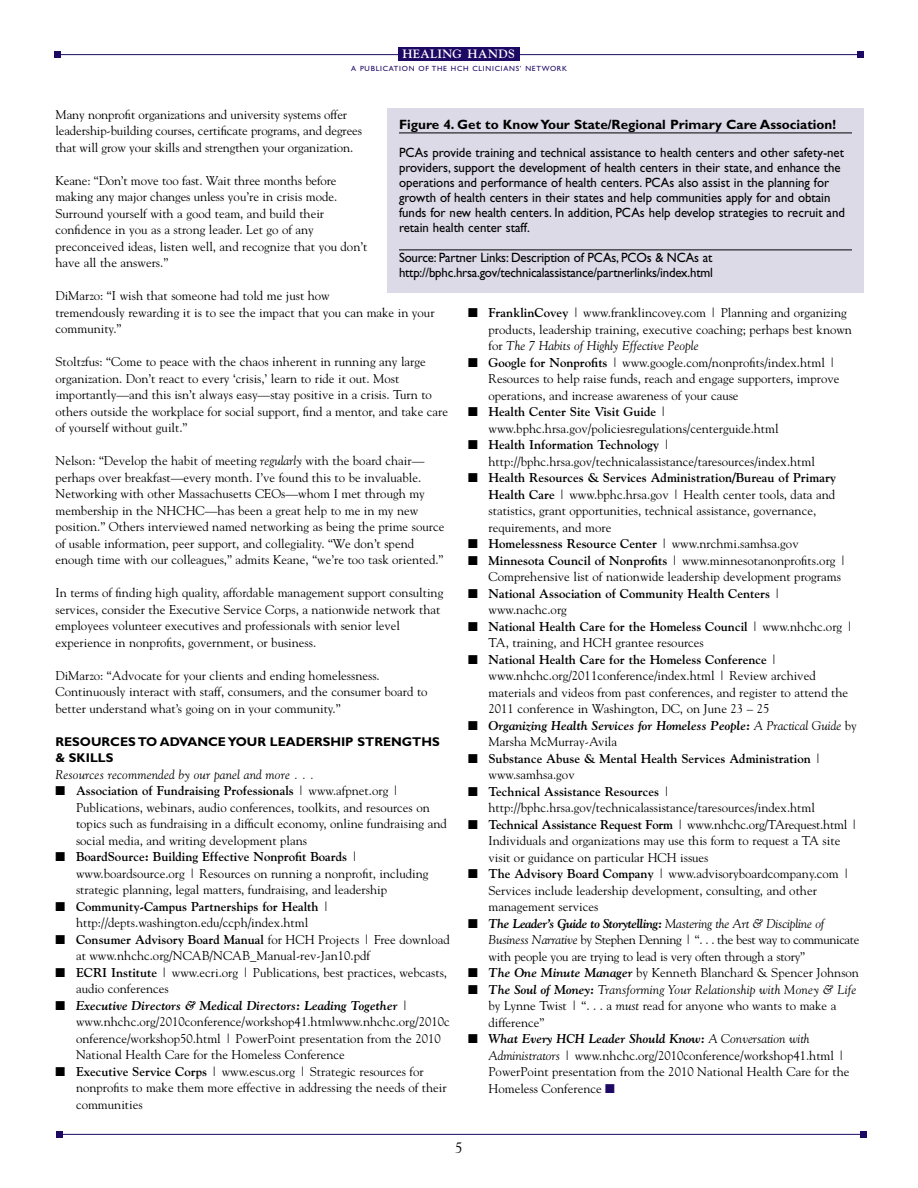
<style>
.page{position:relative;width:918px;height:1188px;background:#fff}
.page>*{position:absolute;margin:0;border:0;box-sizing:border-box;transform-origin:0 0}
.t1{font:15px "Goudy";color:#000}
.t2{font:13.5px/14.9px "Gill Sans";color:#000;scale:.95 1}
.t3{font:700 13.5px "Gill Sans";color:#000}
.t4{font:12.75px/16.5px "Goudy";color:#000}
.t5{font:700 12.75px/16.5px "Goudy";color:#000}
.t6{font:italic 700 12.75px/16.5px "Goudy";color:#000}
.t7{font:700 12.75px/16.5px "Gill Sans";color:#000}
.t8{font:italic 12.75px "Goudy";letter-spacing:.01em;color:#000}
.t9{font:700 12px "Goudy";letter-spacing:.03em;color:#fff}
.t10{font:7.5px "Gill Sans";letter-spacing:.1em;color:#1d0964}
.s1{font-style:italic}
.s2{font-weight:700}
.s3{font-weight:700;font-style:italic}
.s4{font-weight:400}
.s5{font-weight:400;font-style:normal}
.s6{color:#1d0964}
</style>
<div class="page">
<div style="left:387px;top:108px;width:477px;height:184px;background:#dddae8"></div>
<hr style="left:399px;top:133px;width:453px;height:1px;background:#000">
<hr style="left:399px;top:250px;width:453px;height:1px;background:#000">
<hr style="left:54px;top:54px;width:810px;height:1px;background:#1d0964">
<div style="left:857px;top:51px;width:7px;height:7px;background:#1d0964"></div>
<div style="left:54px;top:51px;width:7px;height:7px;background:#1d0964"></div>
<div style="left:398px;top:47px;width:122px;height:14px;background:#1d0964"></div>
<hr style="left:57px;top:1134px;width:810px;height:1px;background:#1d0964">
<div style="left:860px;top:1131px;width:7px;height:7px;background:#1d0964"></div>
<div style="left:57px;top:1131px;width:6px;height:7px;background:#1d0964"></div>
<p class="t9" style="left:403px;top:47px;width:114px">HEALING HANDS</p>
<p class="t10" style="left:351px;top:65px;width:217px">A PUBLICATION OF THE HCH CLINICIANS’ NETWORK</p>
<p class="t4" style="left:56px;top:106px;width:308px">Many nonprofit organizations and university systems offer leadership-building courses, certificate programs, and degrees that will grow your skills and strengthen your organization.</p>
<p class="t4" style="left:56px;top:172px;width:313px">Keane: “Don’t move too fast. Wait three months before making any major changes unless you’re in crisis mode.<br>Surround yourself with a good team, and build their confidence in you as a strong leader. Let go of any preconceived ideas, listen well, and recognize that you don’t have all the answers.”</p>
<p class="t4" style="left:56px;top:288px;width:381px">DiMarzo: “I wish that someone had told me just how<br>tremendously rewarding it is to see the impact that you can make in your community.”</p>
<p class="t4" style="left:56px;top:354px;width:394px">Stoltzfus: “Come to peace with the chaos inherent in running any large organization. Don’t react to every ‘crisis,’ learn to ride it out. Most importantly—and this isn’t always easy—stay positive in a crisis. Turn to others outside the workplace for social support, find a mentor, and take care of yourself without guilt.”</p>
<p class="t4" style="left:55px;top:453px;width:390px">Nelson: “Develop the habit of meeting <span class="s1">regularly</span> with the board chair— perhaps over breakfast—every month. I’ve found this to be invaluable.<br>Networking with other Massachusetts CEOs—whom I met through my membership in the NHCHC—has been a great help to me in my new position.” Others interviewed named networking as being the prime source of usable information, peer support, and collegiality. “We don’t spend enough time with our colleagues,” admits Keane, “we’re too task oriented.”</p>
<p class="t4" style="left:55px;top:585px;width:389px">In terms of finding high quality, affordable management support consulting services, consider the Executive Service Corps, a nationwide network that employees volunteer executives and professionals with senior level experience in nonprofits, government, or business.</p>
<p class="t4" style="left:55px;top:667px;width:374px">DiMarzo: “Advocate for your clients and ending homelessness.<br>Continuously interact with staff, consumers, and the consumer board to better understand what’s going on in your community.”</p>
<p class="t7" style="left:56px;top:735px;width:386px">RESOURCES TO ADVANCE YOUR LEADERSHIP STRENGTHS &amp; SKILLS</p>
<p class="t8" style="left:56px;top:767px;width:260px">Resources recommended by our panel and more . . .</p>
<p class="t4" style="left:76px;top:783px;width:372px;text-indent:-21px">■ <span class="s2">Association of Fundraising Professionals</span> | www.afpnet.org | Publications, webinars, audio conferences, toolkits, and resources on topics such as fundraising in a difficult economy, online fundraising and social media, and writing development plans</p>
<p class="t4" style="left:76px;top:849px;width:354px;text-indent:-21px">■ <span class="s2">BoardSource: Building Effective Nonprofit Boards</span> | www.boardsource.org | Resources on running a nonprofit, including strategic planning, legal matters, fundraising, and leadership</p>
<p class="t4" style="left:56px;top:898px;width:276px;text-align:center">■ <span class="s2">Community-Campus Partnerships for Health</span> | http://depts.washington.edu/ccph/index.html</p>
<p class="t4" style="left:76px;top:931px;width:375px;text-indent:-21px">■ <span class="s2">Consumer Advisory Board Manual</span> for HCH Projects | Free download at www.nhchc.org/NCAB/NCAB_Manual-rev-Jan10.pdf</p>
<p class="t4" style="left:76px;top:964px;width:373px;text-indent:-21px">■ <span class="s2">ECRI Institute</span> | www.ecri.org | Publications, best practices, webcasts, audio conferences</p>
<p class="t4" style="left:76px;top:997px;width:375px;text-indent:-21px">■ <span class="s3">Executive Directors &amp; Medical Directors: Leading Together</span> | www.nhchc.org/2010conference/workshop41.htmlwww.nhchc.org/2010c onference/workshop50.html | PowerPoint presentation from the 2010<br>National Health Care for the Homeless Conference</p>
<p class="t4" style="left:76px;top:1063px;width:372px;text-indent:-21px">■ <span class="s2">Executive Service Corps</span> | www.escus.org | Strategic resources for nonprofits to make them more effective in addressing the needs of their communities</p>
<p class="t3" style="left:399px;top:120px;width:439px">Figure 4. Get to Know Your State/Regional Primary Care Association!</p>
<p class="t2" style="left:399px;top:147px;width:471px">PCAs provide training and technical assistance to health centers and other safety-net providers, support the development of health centers in their state, and enhance the operations and performance of health centers. PCAs also assist in the planning for growth of health centers in their states and help communities apply for and obtain funds for new health centers. In addition, PCAs help develop strategies to recruit and retain health center staff.</p>
<p class="t2" style="left:399px;top:250px;width:332px;line-height:15.6px">Source: Partner Links: Description of PCAs, PCOs &amp; NCAs at http://bphc.hrsa.gov/technicalassistance/partnerlinks/index.html</p>
<p class="t4" style="left:489px;top:304px;width:365px;text-indent:-21px">■ <span class="s2">FranklinCovey</span> | www.franklincovey.com | Planning and organizing products, leadership training, executive coaching; perhaps best known for <span class="s1">The 7 Habits of Highly Effective People</span></p>
<p class="t4" style="left:489px;top:354px;width:352px;text-indent:-21px">■ <span class="s2">Google for Nonprofits</span> | www.google.com/nonprofits/index.html |<br>Resources to help raise funds, reach and engage supporters, improve operations, and increase awareness of your cause</p>
<p class="t4" style="left:489px;top:403px;width:292px;text-indent:-21px">■ <span class="s2">Health Center Site Visit Guide</span> | www.bphc.hrsa.gov/policiesregulations/centerguide.html</p>
<p class="t4" style="left:489px;top:436px;width:328px;text-indent:-21px">■ <span class="s2">Health Information Technology</span> | http://bphc.hrsa.gov/technicalassistance/taresources/index.html</p>
<p class="t4" style="left:489px;top:469px;width:349px;text-indent:-21px">■ <span class="s2">Health Resources &amp; Services Administration/Bureau of Primary Health Care</span> | www.bphc.hrsa.gov | Health center tools, data and statistics, grant opportunities, technical assistance, governance, requirements, and more</p>
<p class="t5" style="left:468px;top:535px;width:332px">■ Homelessness Resource Center <span class="s4">| www.nrchmi.samhsa.gov</span></p>
<p class="t4" style="left:489px;top:552px;width:360px;text-indent:-21px">■ <span class="s2">Minnesota Council of Nonprofits</span> | www.minnesotanonprofits.org |<br>Comprehensive list of nationwide leadership development programs</p>
<p class="t5" style="left:489px;top:585px;width:294px;text-indent:-21px">■ National Association of Community Health Centers <span class="s4">| www.nachc.org</span></p>
<p class="t4" style="left:489px;top:618px;width:366px;text-indent:-21px">■ <span class="s2">National Health Care for the Homeless Council</span> | www.nhchc.org |<br>TA, training, and HCH grantee resources</p>
<p class="t4" style="left:489px;top:651px;width:361px;text-indent:-21px">■ <span class="s2">National Health Care for the Homeless Conference</span> | www.nhchc.org/2011conference/index.html | Review archived materials and videos from past conferences, and register to attend the 2011 conference in Washington, DC, on June 23 – 25</p>
<p class="t6" style="left:489px;top:717px;width:370px;text-indent:-21px">■ Organizing Health Services for Homeless People: <span class="s4">A Practical Guide</span> <span class="s5">by<br>Marsha McMurray-Avila</span></p>
<p class="t5" style="left:489px;top:750px;width:335px;text-indent:-21px">■ Substance Abuse &amp; Mental Health Services Administration <span class="s4">| www.samhsa.gov</span></p>
<p class="t4" style="left:489px;top:783px;width:328px;text-indent:-21px">■ <span class="s2">Technical Assistance Resources</span> | http://bphc.hrsa.gov/technicalassistance/taresources/index.html</p>
<p class="t4" style="left:489px;top:816px;width:371px;text-indent:-21px">■ <span class="s2">Technical Assistance Request Form</span> | www.nhchc.org/TArequest.html |<br>Individuals and organizations may use this form to request a TA site visit or guidance on particular HCH issues</p>
<p class="t4" style="left:489px;top:865px;width:363px;text-indent:-21px">■ <span class="s2">The Advisory Board Company</span> | www.advisoryboardcompany.com |<br>Services include leadership development, consulting, and other management services</p>
<p class="t4" style="left:489px;top:915px;width:372px;text-indent:-21px">■ <span class="s3">The Leader’s Guide to Storytelling:</span> <span class="s1">Mastering the Art &amp; Discipline of<br>Business Narrative</span> by Stephen Denning | “. . . the best way to communicate with people you are trying to lead is very often through a story”</p>
<p class="t4" style="left:468px;top:964px;width:393px">■ <span class="s3">The One Minute Manager</span> by Kenneth Blanchard &amp; Spencer Johnson</p>
<p class="t4" style="left:489px;top:981px;width:369px;text-indent:-21px">■ <span class="s3">The Soul of Money:</span> <span class="s1">Transforming Your Relationship with Money &amp; Life </span>by Lynne Twist | “. . . a <span class="s1">must</span> read for anyone who wants to make a difference”</p>
<p class="t4" style="left:489px;top:1030px;width:362px;text-indent:-21px">■ <span class="s3">What Every HCH Leader Should Know:</span> <span class="s1">A Conversation with Administrators</span> | www.nhchc.org/2010conference/workshop41.html | PowerPoint presentation from the 2010 National Health Care for the Homeless Conference <span class="s6">■</span></p>
<p class="t1" style="left:455px;top:1139px;width:9px">5</p>
</div>
